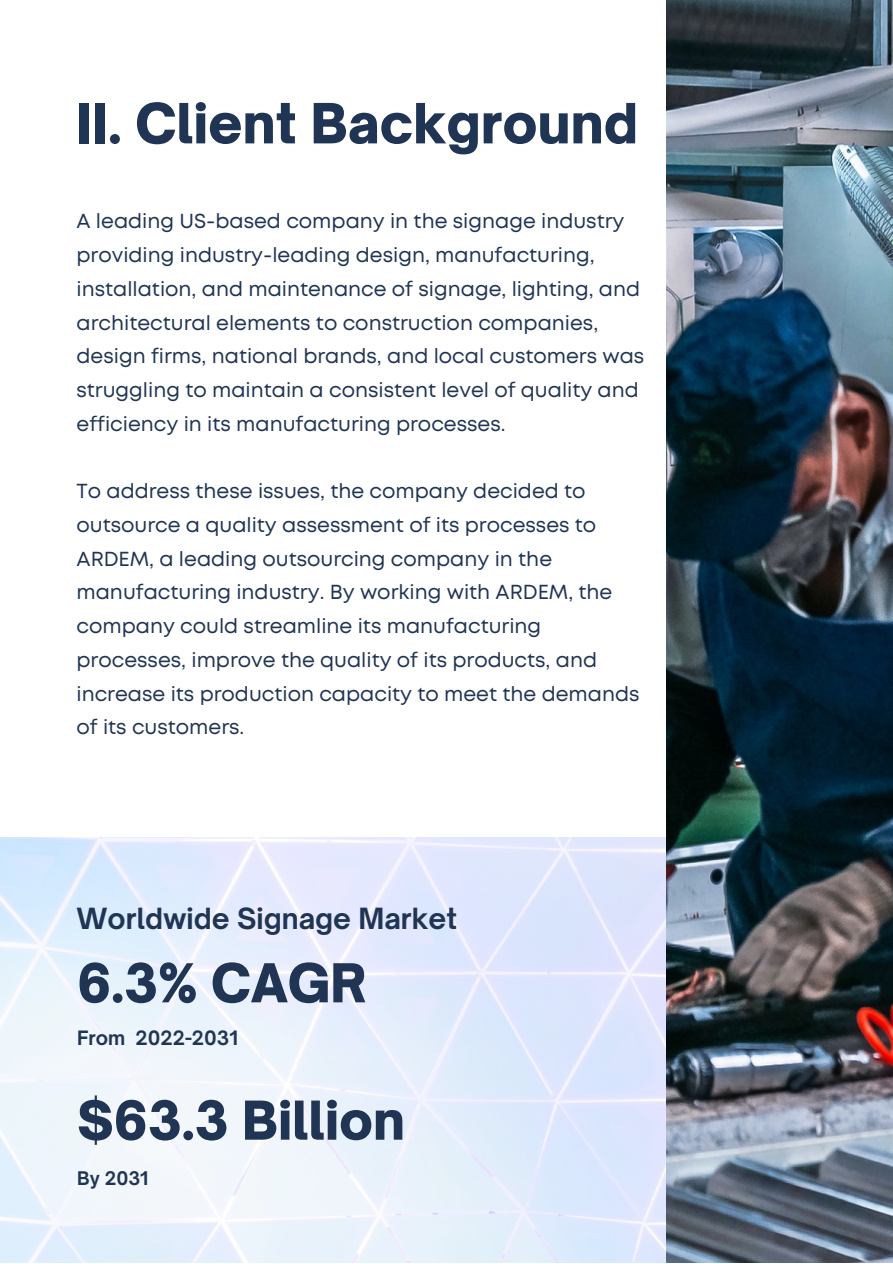
<style>
.page{position:relative;width:893px;height:1264px;background:#fff}
.page>*{position:absolute;margin:0;border:0;box-sizing:border-box;transform-origin:0 0}
.t1{font:900 52.95px "Open Sauce One";color:#203554}
.t2{font:900 51.3px "Open Sauce One";color:#203554}
.t3{font:700 27.9px "Open Sauce One";color:#203554}
.t4{font:20.25px/33.8px "Mont";color:#203554}
.t5{font:700 18.9px "Open Sauce One";color:#203554}
.t6{font:700 18px "Open Sauce One";color:#203554}
</style>
<div class="page">
<img style="left:0;top:837px;width:666px;height:425px">
<img style="left:666px;top:0;width:226px;height:1262px">
<h1 class="t1" style="left:76px;top:90px;width:563px">II. Client Background</h1>
<p class="t4" style="left:76px;top:206px;width:569px">A leading US-based company in the signage industry providing industry-leading design, manufacturing, installation, and maintenance of signage, lighting, and architectural elements to construction companies, design firms, national brands, and local customers was struggling to maintain a consistent level of quality and efficiency in its manufacturing processes.</p>
<p class="t4" style="left:76px;top:476px;width:564px">To address these issues, the company decided to outsource a quality assessment of its processes to ARDEM, a leading outsourcing company in the manufacturing industry. By working with ARDEM, the company could streamline its manufacturing processes, improve the quality of its products, and increase its production capacity to meet the demands of its customers.</p>
<h3 class="t3" style="left:76px;top:901px;width:382px">Worldwide Signage Market</h3>
<h2 class="t2" style="left:77px;top:951px;width:291px">6.3% CAGR</h2>
<p class="t5" style="left:77px;top:1025px;width:162px">From 2022-2031</p>
<h2 class="t2" style="left:77px;top:1088px;width:329px">$63.3 Billion</h2>
<p class="t6" style="left:77px;top:1167px;width:73px">By 2031</p>
</div>
